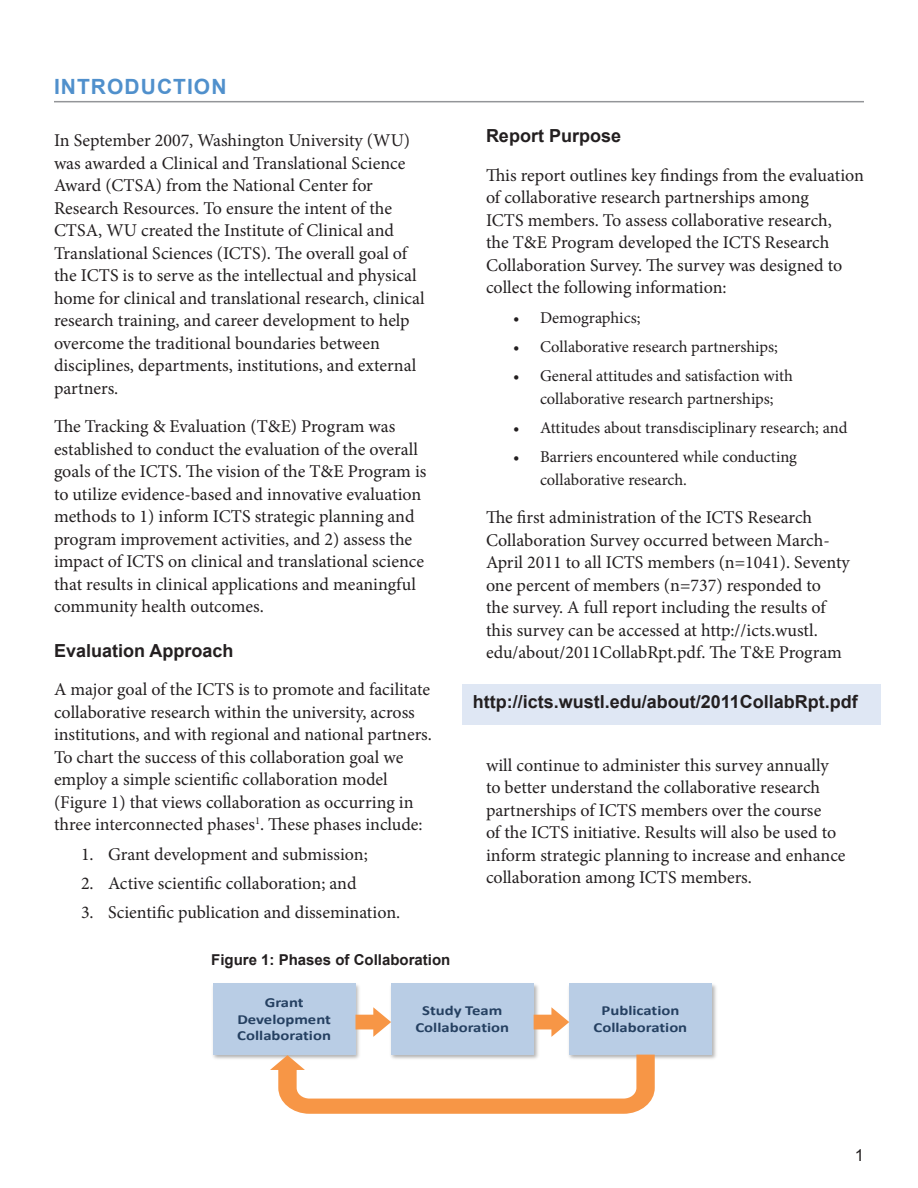
<style>
.page{position:relative;width:918px;height:1188px;background:#fff}
.page>*{position:absolute;margin:0;border:0;box-sizing:border-box;transform-origin:0 0}
.main_heading{font:700 21px "Arial";letter-spacing:.05em;color:#5090cc}
.paragraph{font:18px/22.5px "Minion Pro";color:#231f20}
.bullets{font:18px "Minion Pro";color:#231f20}
.sub_heading{font:700 18px "Arial";color:#231f20}
.bullets-2{font:16.5px/22.5px "Minion Pro";color:#231f20;text-align:center}
.highlighted_recommen{font:16.5px "Arial";color:#231f20}
.t1{font:700 15px "Arial";color:#231f20}
.t2{font:700 13.8px/16.5px "Calibri";color:#254061;text-align:center;scale:1.2 1}
</style>
<div class="page">
<img style="left:213px;top:983px;width:146px;height:76px">
<img style="left:224px;top:1055px;width:46px;height:4px">
<div style="left:213px;top:984px;width:142px;height:71px;background:#b9cde5"></div>
<img style="left:391px;top:983px;width:147px;height:72px">
<div style="left:391px;top:984px;width:143px;height:71px;background:#b9cde5"></div>
<img style="left:569px;top:983px;width:147px;height:76px">
<div style="left:569px;top:984px;width:143px;height:71px;background:#b9cde5"></div>
<svg style="left:355px;top:1007px;width:36px;height:30px"></svg>
<svg style="left:534px;top:1007px;width:35px;height:30px"></svg>
<svg style="left:270px;top:1055px;width:385px;height:59px"></svg>
<hr style="left:54px;top:101px;width:810px;height:1px;background:#939598">
<div style="left:462px;top:684px;width:418px;height:40px;background:#dfe7f4"></div>
<p class="main_heading" style="left:54px;top:73px;width:174px">INTRODUCTION</p>
<p class="paragraph" style="left:54px;top:129px;width:372px">In September 2007, Washington University (WU) was awarded a Clinical and Translational Science Award (CTSA) from the National Center for Research Resources. To ensure the intent of the CTSA, WU created the Institute of Clinical and Translational Sciences (ICTS). The overall goal of the ICTS is to serve as the intellectual and physical home for clinical and translational research, clinical research training, and career development to help overcome the traditional boundaries between disciplines, departments, institutions, and external partners.</p>
<p class="paragraph" style="left:54px;top:416px;width:374px">The Tracking &amp; Evaluation (T&amp;E) Program was established to conduct the evaluation of the overall goals of the ICTS. The vision of the T&amp;E Program is to utilize evidence-based and innovative evaluation methods to 1) inform ICTS strategic planning and program improvement activities, and 2) assess the impact of ICTS on clinical and translational science that results in clinical applications and meaningful community health outcomes.</p>
<p class="sub_heading" style="left:54px;top:638px;width:181px">Evaluation Approach</p>
<p class="paragraph" style="left:54px;top:678px;width:379px">A major goal of the ICTS is to promote and facilitate collaborative research within the university, across institutions, and with regional and national partners.<br>To chart the success of this collaboration goal we employ a simple scientific collaboration model (Figure 1) that views collaboration as occurring in three interconnected phases<sup>1</sup>. These phases include:</p>
<p class="bullets" style="left:81px;top:842px;width:288px">1. Grant development and submission;</p>
<p class="bullets" style="left:81px;top:871px;width:277px">2. Active scientific collaboration; and</p>
<p class="bullets" style="left:81px;top:900px;width:321px">3. Scientific publication and dissemination.</p>
<p class="t1" style="left:211px;top:950px;width:241px">Figure 1: Phases of Collaboration</p>
<p class="sub_heading" style="left:486px;top:124px;width:137px">Report Purpose</p>
<p class="paragraph" style="left:486px;top:164px;width:380px">This report outlines key findings from the evaluation of collaborative research partnerships among<br>ICTS members. To assess collaborative research,<br>the T&amp;E Program developed the ICTS Research Collaboration Survey. The survey was designed to collect the following information:</p>
<p class="bullets-2" style="left:513px;top:306px;width:129px">• Demographics;</p>
<p class="bullets-2" style="left:513px;top:335px;width:266px">• Collaborative research partnerships;</p>
<p class="bullets-2" style="left:513px;top:365px;width:281px">• General attitudes and satisfaction with collaborative research partnerships;</p>
<p class="bullets-2" style="left:513px;top:416px;width:336px">• Attitudes about transdisciplinary research; and</p>
<p class="bullets-2" style="left:540px;top:446px;width:259px;text-align:left;text-indent:-27px">• Barriers encountered while conducting collaborative research.</p>
<p class="paragraph" style="left:486px;top:506px;width:365px">The first administration of the ICTS Research Collaboration Survey occurred between March-April 2011 to all ICTS members (n=1041). Seventy one percent of members (n=737) responded to<br>the survey. A full report including the results of this survey can be accessed at http://icts.wustl. edu/about/2011CollabRpt.pdf. The T&amp;E Program</p>
<p class="sub_heading" style="left:473px;top:690px;width:387px">http://icts.wustl.edu/about/2011CollabRpt.pdf</p>
<p class="paragraph" style="left:486px;top:754px;width:361px">will continue to administer this survey annually to better understand the collaborative research partnerships of ICTS members over the course<br>of the ICTS initiative. Results will also be used to inform strategic planning to increase and enhance collaboration among ICTS members.</p>
<p class="t2" style="left:237px;top:994px;width:80px">Grant<br>Development<br>Collaboration</p>
<p class="t2" style="left:415px;top:1003px;width:80px">Study Team<br>Collaboration</p>
<p class="t2" style="left:594px;top:1003px;width:80px">Publication<br>Collaboration</p>
<p class="highlighted_recommen" style="left:855px;top:1144px;width:11px">1</p>
</div>
